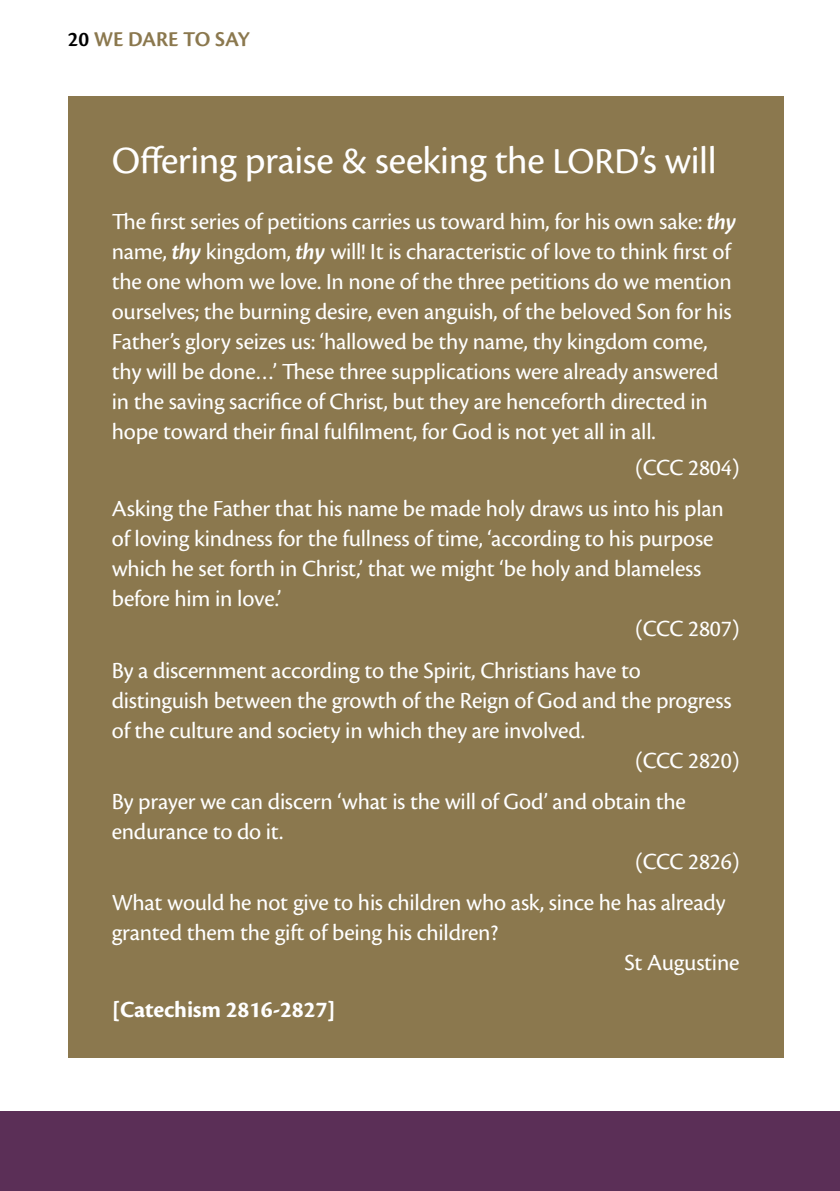
<style>
.page{position:relative;width:840px;height:1191px;background:#fff}
.page>*{position:absolute;margin:0;border:0;box-sizing:border-box;transform-origin:0 0}
.t1{font:40px "Cronos Pro";letter-spacing:-.01em;color:#fff}
.t2{font:24px/30px "Cronos Pro";letter-spacing:-.01em;color:#fff}
.t3{font:700 24px "Cronos Pro";letter-spacing:-.01em;color:#fff}
.t4{font:600 22px "Cronos Pro";letter-spacing:-.005em;color:#8b784e}
.s1{color:#000}
.s2{font-size:38px}
.s3{font-weight:600;font-style:italic}
</style>
<div class="page">
<div style="left:0;top:1111px;width:839px;height:80px;background:#5b2f57"></div>
<div style="left:68px;top:96px;width:714px;height:961px;background:#8b784e"></div>
<p class="t4" style="left:68px;top:26px;width:183px"><span class="s1">20</span> WE DARE TO SAY</p>
<h1 class="t1" style="left:112px;top:137px;width:606px">Offering praise &amp; seeking the <span class="s2">LORD</span>’s will</h1>
<p class="t2" style="left:112px;top:207px;width:625px">The first series of petitions carries us toward him, for his own sake: <span class="s3">thy </span>name, <span class="s3">thy</span> kingdom, <span class="s3">thy</span> will! It is characteristic of love to think first of the one whom we love. In none of the three petitions do we mention ourselves; the burning desire, even anguish, of the beloved Son for his Father’s glory seizes us: ‘hallowed be thy name, thy kingdom come, thy will be done…’ These three supplications were already answered in the saving sacrifice of Christ, but they are henceforth directed in hope toward their final fulfilment, for God is not yet all in all.</p>
<p class="t2" style="left:112px;top:447px;width:629px;line-height:41.4px;text-indent:523px">(CCC 2804)<br>Asking the Father that his name be made holy draws us into his plan</p>
<p class="t2" style="left:112px;top:524px;width:603px">of loving kindness for the fullness of time, ‘according to his purpose</p>
<p class="t2" style="left:112px;top:554px;width:590px">which he set forth in Christ,’ that we might ‘be holy and blameless</p>
<p class="t2" style="left:112px;top:584px;width:171px">before him in love.’</p>
<p class="t2" style="left:634px;top:614px;width:106px">(CCC 2807)</p>
<p class="t2" style="left:112px;top:655px;width:530px">By a discernment according to the Spirit, Christians have to</p>
<p class="t2" style="left:112px;top:685px;width:621px">distinguish between the growth of the Reign of God and the progress</p>
<p class="t2" style="left:112px;top:715px;width:474px">of the culture and society in which they are involved.</p>
<p class="t2" style="left:634px;top:745px;width:106px">(CCC 2820)</p>
<p class="t2" style="left:112px;top:786px;width:575px">By prayer we can discern ‘what is the will of God’ and obtain the</p>
<p class="t2" style="left:112px;top:816px;width:173px">endurance to do it.</p>
<p class="t2" style="left:634px;top:846px;width:106px">(CCC 2826)</p>
<p class="t2" style="left:112px;top:888px;width:615px">What would he not give to his children who ask, since he has already</p>
<p class="t2" style="left:112px;top:918px;width:387px">granted them the gift of being his children?</p>
<p class="t2" style="left:624px;top:948px;width:116px">St Augustine</p>
<p class="t3" style="left:112px;top:996px;width:225px">[Catechism 2816-2827]</p>
</div>
